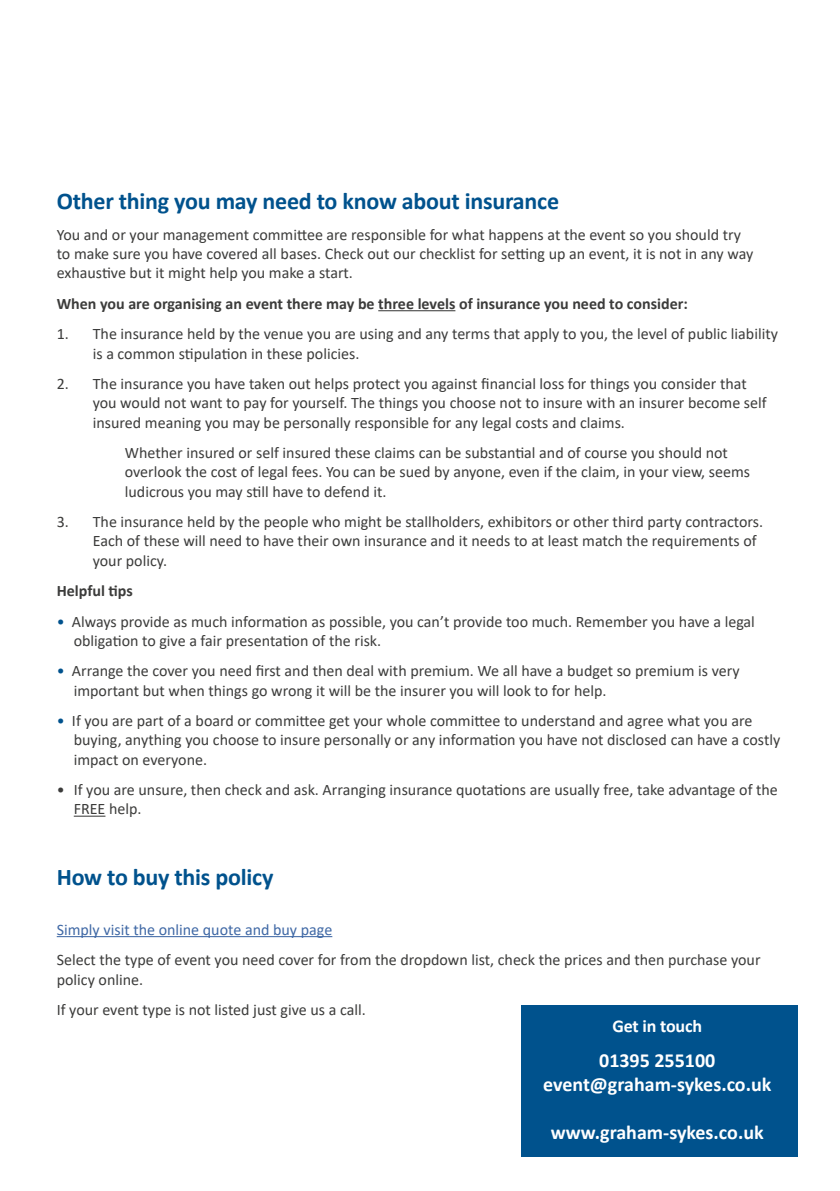
<style>
.page{position:relative;width:840px;height:1191px;background:#fff}
.page>*{position:absolute;margin:0;border:0;box-sizing:border-box;transform-origin:0 0}
.t1{font:700 24px "Calibri";letter-spacing:-.01em;color:#00528d}
.t2{font:700 20px/24px "Calibri";color:#fff;text-align:center}
.t3{font:700 18px "Calibri";letter-spacing:-.01em;color:#fff}
.t4{font:16px/19.2px "Calibri";color:#3c3c3b}
.t5{font:700 16px "Calibri";color:#3c3c3b}
.t6{font:16px "Calibri";color:#3f68a5}
.s1{color:#00528d}
</style>
<div class="page">
<hr style="left:378px;top:310px;width:77px;height:1px;background:#3c3c3b">
<hr style="left:74px;top:815px;width:31px;height:1px;background:#3c3c3b">
<hr style="left:57px;top:936px;width:275px;height:1px;background:#3f68a5">
<div style="left:521px;top:1005px;width:276px;height:151px;background:#00528d"></div>
<h1 class="t1" style="left:57px;top:184px;width:503px">Other thing you may need to know about insurance</h1>
<p class="t4" style="left:57px;top:225px;width:697px">You and or your management committee are responsible for what happens at the event so you should try to make sure you have covered all bases. Check out our checklist for setting up an event, it is not in any way exhaustive but it might help you make a start.</p>
<p class="t5" style="left:57px;top:292px;width:632px">When you are organising an event there may be three levels of insurance you need to consider:</p>
<p class="t4" style="left:93px;top:324px;width:686px;text-indent:-36px">1. The insurance held by the venue you are using and any terms that apply to you, the level of public liability is a common stipulation in these policies.</p>
<p class="t4" style="left:93px;top:374px;width:675px;text-indent:-36px">2. The insurance you have taken out helps protect you against financial loss for things you consider that you would not want to pay for yourself. The things you choose not to insure with an insurer become self insured meaning you may be personally responsible for any legal costs and claims.</p>
<p class="t4" style="left:125px;top:443px;width:626px">Whether insured or self insured these claims can be substantial and of course you should not overlook the cost of legal fees. You can be sued by anyone, even if the claim, in your view, seems ludicrous you may still have to defend it.</p>
<p class="t4" style="left:93px;top:512px;width:671px;text-indent:-36px">3. The insurance held by the people who might be stallholders, exhibitors or other third party contractors.<br>Each of these will need to have their own insurance and it needs to at least match the requirements of your policy.</p>
<p class="t5" style="left:57px;top:579px;width:78px">Helpful tips</p>
<p class="t4" style="left:74px;top:611px;width:682px;text-indent:-17px"><span class="s1">•</span> Always provide as much information as possible, you can’t provide too much. Remember you have a legal obligation to give a fair presentation of the risk.</p>
<p class="t4" style="left:74px;top:661px;width:667px;text-indent:-17px"><span class="s1">•</span> Arrange the cover you need first and then deal with premium. We all have a budget so premium is very important but when things go wrong it will be the insurer you will look to for help.</p>
<p class="t4" style="left:74px;top:711px;width:707px;text-indent:-17px"><span class="s1">•</span> If you are part of a board or committee get your whole committee to understand and agree what you are buying, anything you choose to insure personally or any information you have not disclosed can have a costly impact on everyone.</p>
<p class="t4" style="left:74px;top:780px;width:705px;text-indent:-17px">• If you are unsure, then check and ask. Arranging insurance quotations are usually free, take advantage of the<br>FREE help.</p>
<h1 class="t1" style="left:57px;top:860px;width:218px">How to buy this policy</h1>
<p class="t6" style="left:57px;top:918px;width:277px">Simply visit the online quote and buy page</p>
<p class="t4" style="left:57px;top:950px;width:705px">Select the type of event you need cover for from the dropdown list, check the prices and then purchase your policy online.</p>
<p class="t4" style="left:57px;top:999px;width:310px">If your event type is not listed just give us a call.</p>
<p class="t3" style="left:612px;top:1013px;width:91px">Get in touch</p>
<p class="t2" style="left:543px;top:1048px;width:230px">01395 255100 event@graham-sykes.co.uk</p>
<p class="t2" style="left:550px;top:1120px;width:214px">www.graham-sykes.co.uk</p>
</div>
